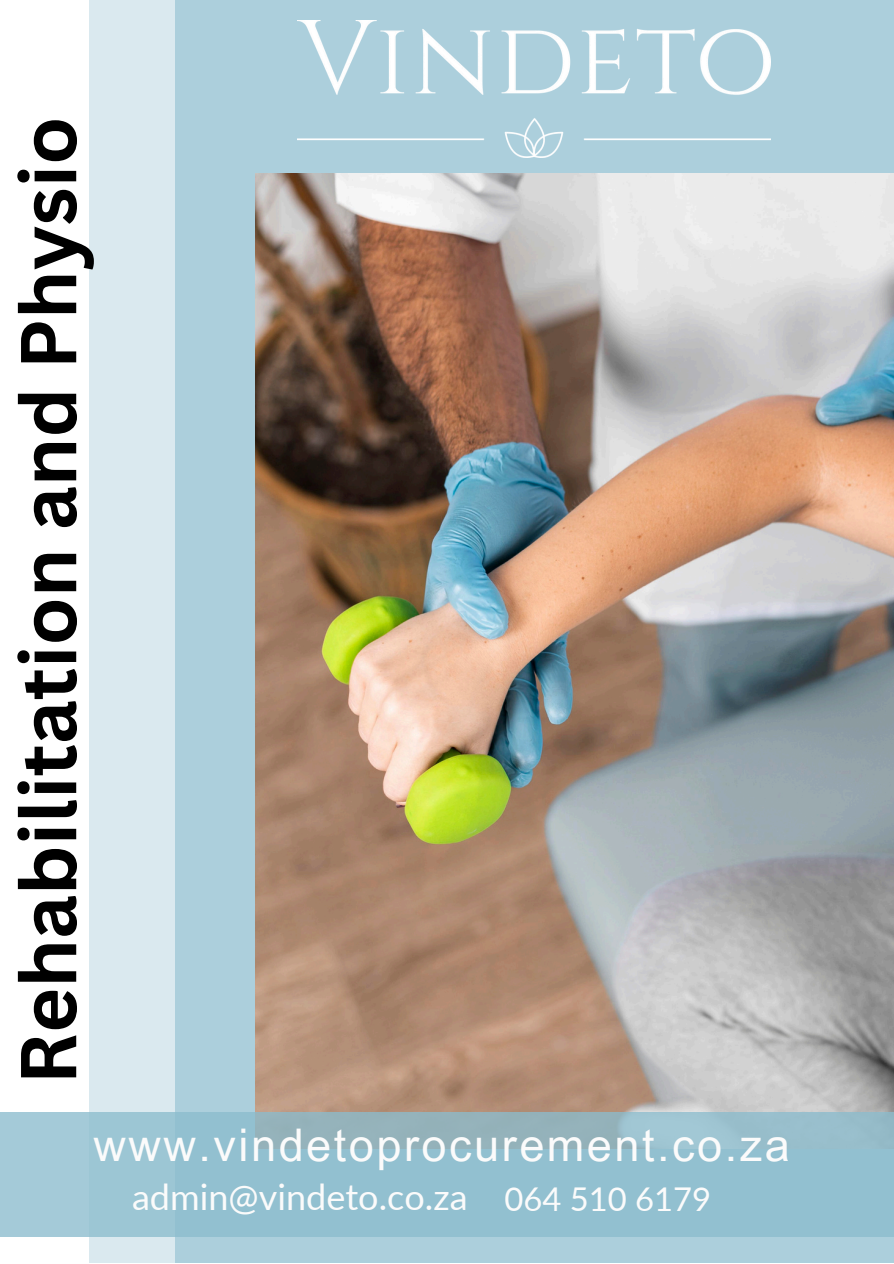
<style>
.page{position:relative;width:894px;height:1264px;background:#fff}
.page>*{position:absolute;margin:0;border:0;box-sizing:border-box;transform-origin:0 0}
.t1{font:700 77.25px "Canva Sans";color:#000}
.t2{font:45px "Arial MT Pro";letter-spacing:.055em;color:#fbfbfb}
.t3{font:36px "Lato";color:#fbfbfb}
.t4{font:32.7px "Lato";color:#fbfbfb}
</style>
<div class="page">
<div style="left:89px;top:0;width:804px;height:1262px;background:#dae9ef"></div>
<div style="left:175px;top:0;width:718px;height:1262px;background:#accfdc"></div>
<img style="left:255px;top:173px;width:638px;height:938px">
<img style="left:298px;top:21px;width:472px;height:137px">
<svg style="left:0;top:1111px;width:893px;height:125px;background:#96bfce"></svg>
<p class="t1" style="left:-6px;top:1084px;width:969px;rotate:-90deg">Rehabilitation and Physio</p>
<p class="t2" style="left:93px;top:1128px;width:697px">www.vindetoprocurement.co.za</p>
<h2 class="t3" style="left:132px;top:1174px;width:337px">admin@vindeto.co.za</h2>
<p class="t4" style="left:504px;top:1178px;width:208px">064 510 6179</p>
</div>
